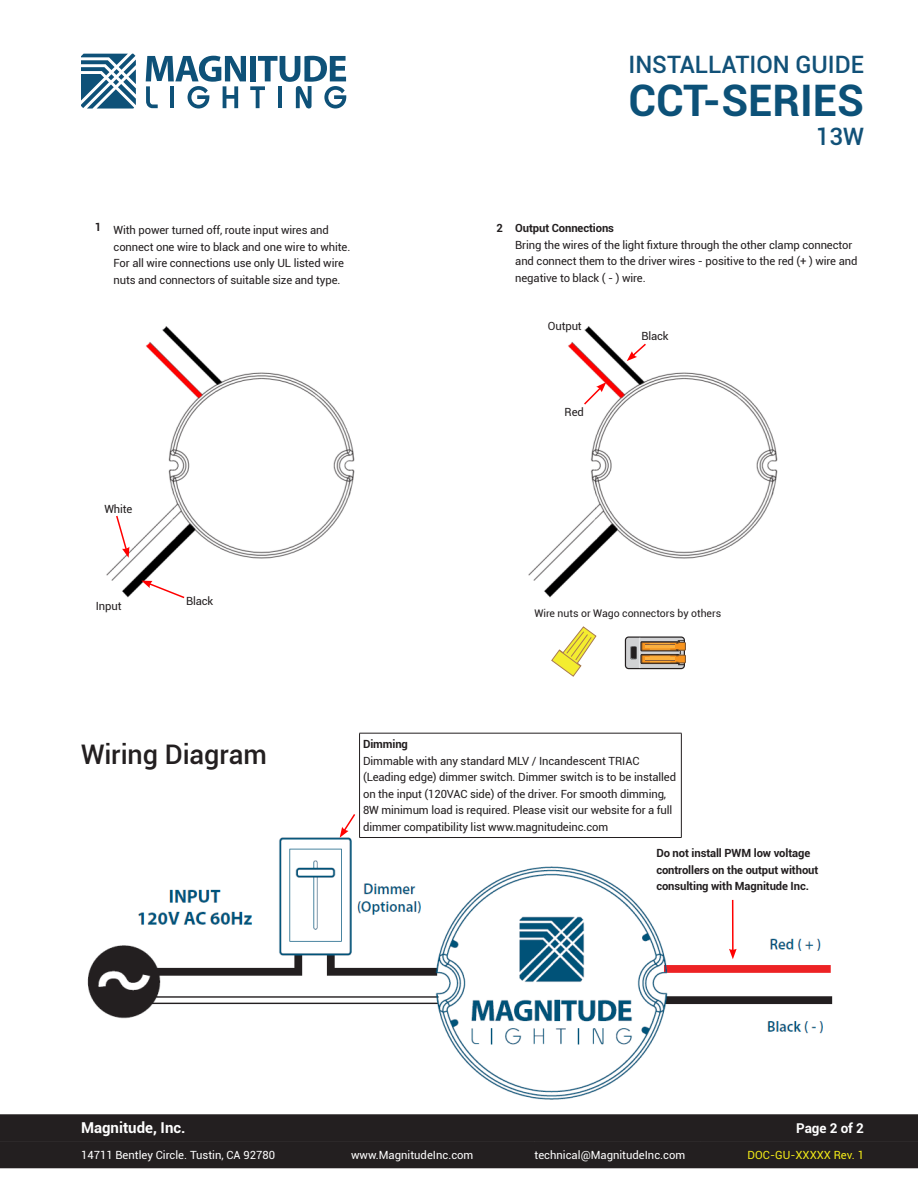
<style>
.page{position:relative;width:918px;height:1188px;background:#fff}
.page>*{position:absolute;margin:0;border:0;box-sizing:border-box;transform-origin:0 0}
.t1{font:700 43.5px "Roboto";color:#0c5178}
.Codici_INDOOR{font:500 27px "Roboto";letter-spacing:-.005em;color:#231f20}
.t2{font:500 24px "Roboto";letter-spacing:-.005em;color:#115178}
.t3{font:700 15px "Roboto";color:#fff}
.t4{font:700 13.5px "Roboto";letter-spacing:-.005em;color:#fff}
.t5{font:11.25px/16.5px "Roboto";letter-spacing:-.01em;color:#231f20}
.t6{font:700 11.25px/16.5px "Roboto";letter-spacing:-.01em;color:#231f20}
.t7{font:11.25px "Roboto";color:#fff}
.t8{font:11.25px "Roboto";color:#f4ec17}
.Codici_INDOOR-2{font:10.5px "Roboto";letter-spacing:-.005em;color:#231f20}
</style>
<div class="page">
<svg style="left:81px;top:54px;width:55px;height:55px"></svg>
<svg style="left:146px;top:56px;width:200px;height:53px"></svg>
<div style="left:0;top:1114px;width:918px;height:54px;background:#231f20"></div>
<hr style="left:0;top:1141px;width:81px;height:1px;background:#231f20">
<hr style="left:81px;top:1141px;width:270px;height:1px;background:#231f20">
<hr style="left:351px;top:1141px;width:184px;height:1px;background:#231f20">
<hr style="left:535px;top:1141px;width:166px;height:1px;background:#231f20">
<hr style="left:701px;top:1141px;width:163px;height:1px;background:#231f20">
<hr style="left:864px;top:1141px;width:54px;height:1px;background:#231f20">
<img style="left:87px;top:836px;width:746px;height:264px">
<img style="left:528px;top:326px;width:250px;height:272px">
<img style="left:106px;top:326px;width:249px;height:272px">
<div style="left:548px;top:322px;width:34px;height:14px;background:#fff"></div>
<div style="left:625px;top:637px;width:59px;height:32px;background:#d1d2d4;border-radius:3px"></div>
<div style="left:625px;top:636px;width:60px;height:33px;border:1px solid #231f20;border-radius:3px"></div>
<svg style="left:630px;top:646px;width:7px;height:13px"></svg>
<svg style="left:630px;top:646px;width:4px;height:13px"></svg>
<div style="left:631px;top:647px;width:5px;height:12px;background:#231f20"></div>
<svg style="left:639px;top:638px;width:47px;height:30px"></svg>
<svg style="left:551px;top:626px;width:46px;height:51px"></svg>
<div style="left:656px;top:849px;width:176px;height:62px;background:#fff"></div>
<div style="left:359px;top:733px;width:331px;height:108px;background:#fff"></div>
<hr style="left:359px;top:733px;width:323px;height:1px;background:#231f20">
<hr style="left:359px;top:733px;width:1px;height:104px;background:#231f20">
<hr style="left:681px;top:733px;width:1px;height:104px;background:#231f20">
<hr style="left:359px;top:837px;width:323px;height:1px;background:#231f20">
<svg style="left:340px;top:814px;width:17px;height:24px"></svg>
<hr style="left:732px;top:900px;width:2px;height:51px;background:#f00">
<svg style="left:729px;top:949px;width:8px;height:10px"></svg>
<svg style="left:141px;top:581px;width:45px;height:18px"></svg>
<svg style="left:115px;top:514px;width:14px;height:44px"></svg>
<svg style="left:582px;top:382px;width:24px;height:24px"></svg>
<svg style="left:627px;top:342px;width:21px;height:19px"></svg>
<h3 class="t2" style="left:629px;top:47px;width:237px">INSTALLATION GUIDE</h3>
<h1 class="t1" style="left:628px;top:70px;width:237px">CCT-SERIES</h1>
<h3 class="t2" style="left:816px;top:119px;width:49px">13W</h3>
<p class="t6" style="left:95px;top:218px;width:8px">1</p>
<p class="t6" style="left:496px;top:220px;width:8px">2</p>
<p class="t5" style="left:114px;top:222px;width:238px">With power turned off, route input wires and connect one wire to black and one wire to white.<br>For all wire connections use only UL listed wire nuts and connectors of suitable size and type.</p>
<p class="t6" style="left:515px;top:220px;width:100px">Output Connections</p>
<p class="t5" style="left:515px;top:236px;width:344px">Bring the wires of the light fixture through the other clamp connector and connect them to the driver wires - positive to the red (+ ) wire and negative to black ( - ) wire.</p>
<p class="t5" style="left:548px;top:317px;width:35px">Output</p>
<p class="t5" style="left:641px;top:327px;width:29px">Black</p>
<p class="t5" style="left:565px;top:404px;width:21px">Red</p>
<p class="t5" style="left:104px;top:500px;width:30px">White</p>
<p class="t5" style="left:96px;top:598px;width:27px">Input</p>
<p class="t5" style="left:186px;top:593px;width:29px">Black</p>
<p class="Codici_INDOOR-2" style="left:534px;top:606px;width:188px">Wire nuts or Wago connectors by others</p>
<p class="Codici_INDOOR" style="left:81px;top:736px;width:187px">Wiring Diagram</p>
<p class="t6" style="left:363px;top:736px;width:46px">Dimming</p>
<p class="t5" style="left:363px;top:752px;width:315px">Dimmable with any standard MLV / Incandescent TRIAC (Leading edge) dimmer switch. Dimmer switch is to be installed on the input (120VAC side) of the driver. For smooth dimming, 8W minimum load is required. Please visit our website for a full dimmer compatibility list www.magnitudeinc.com</p>
<p class="t6" style="left:656px;top:844px;width:164px">Do not install PWM low voltage controllers on the output without consulting with Magnitude Inc.</p>
<h3 class="t3" style="left:81px;top:1117px;width:106px">Magnitude, Inc.</h3>
<p class="t4" style="left:796px;top:1119px;width:69px">Page 2 of 2</p>
<p class="t7" style="left:81px;top:1147px;width:196px">14711 Bentley Circle. Tustin, CA 92780</p>
<p class="t7" style="left:351px;top:1147px;width:124px">www.MagnitudeInc.com</p>
<p class="t7" style="left:535px;top:1147px;width:152px">technical@MagnitudeInc.com</p>
<p class="t8" style="left:748px;top:1147px;width:118px">DOC-GU-XXXXX Rev. 1</p>
</div>
